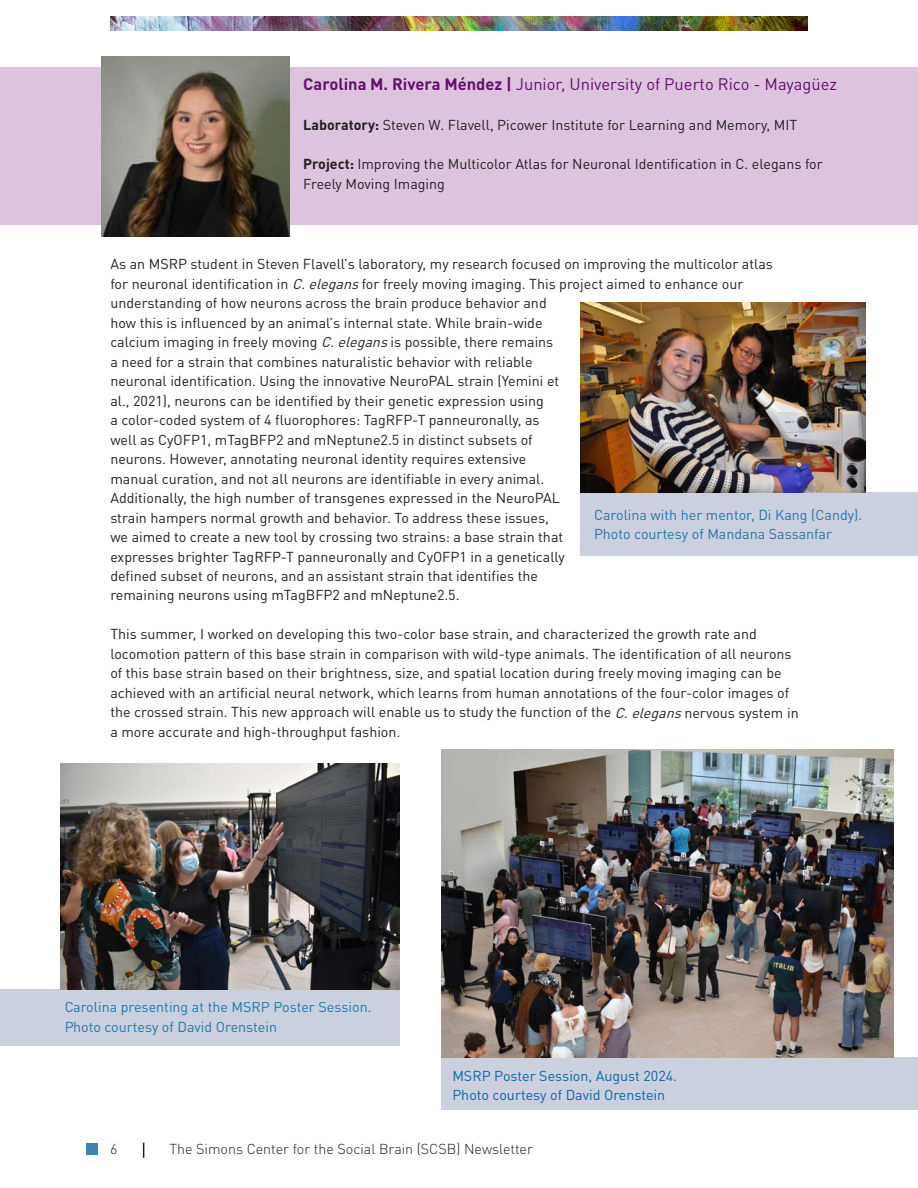
<style>
.page{position:relative;width:918px;height:1188px;background:#fff}
.page>*{position:absolute;margin:0;border:0;box-sizing:border-box;transform-origin:0 0}
.Text{font:16.5px "DIN Pro";color:#64106c}
.Text-2{font:14.25px/19.5px "DIN Pro";color:#231f20}
.Photo_caption{font:14.25px/19.5px "DIN Pro";color:#0c67a1}
.t1{font:300 14.25px "DIN Pro";color:#231f20}
.s1{font-weight:700}
.s2{font-style:italic}
</style>
<div class="page">
<div style="left:86px;top:1143px;width:12px;height:12px;background:#3c85b3"></div>
<svg style="left:143px;top:1143px;width:1px;height:15px"></svg>
<img style="left:110px;top:16px;width:698px;height:14px">
<div style="left:0;top:68px;width:918px;height:157px;background:#ddc4de"></div>
<div style="left:442px;top:1057px;width:476px;height:53px;background:#cad0de"></div>
<img style="left:102px;top:57px;width:188px;height:180px">
<div style="left:0;top:990px;width:399px;height:56px;background:#cad0de"></div>
<img style="left:60px;top:764px;width:339px;height:226px">
<div style="left:580px;top:492px;width:338px;height:64px;background:#cad0de"></div>
<img style="left:580px;top:303px;width:285px;height:189px">
<img style="left:442px;top:750px;width:452px;height:307px">
<p class="Text" style="left:303px;top:72px;width:535px"><span class="s1">Carolina M. Rivera Méndez |</span> Junior, University of Puerto Rico - Mayagüez</p>
<p class="Text-2" style="left:303px;top:114px;width:495px"><span class="s1">Laboratory:</span> Steven W. Flavell, Picower Institute for Learning and Memory, MIT</p>
<p class="Text-2" style="left:303px;top:153px;width:521px"><span class="s1">Project:</span> Improving the Multicolor Atlas for Neuronal Identification in C. elegans for<br>Freely Moving Imaging</p>
<p class="Text-2" style="left:110px;top:253px;width:664px">As an MSRP student in Steven Flavell’s laboratory, my research focused on improving the multicolor atlas for neuronal identification in <span class="s2">C.elegans</span>for freely moving imaging. This project aimed to enhance our understanding of how neurons across the brain produce behavior and<br>how this is influenced by an animal’s internal state. While brain-wide<br>calcium imaging in freely moving <span class="s2">C.elegans</span>is possible, there remains<br>a need for a strain that combines naturalistic behavior with reliable<br>neuronal identification. Using the innovative NeuroPAL strain (Yemini et<br>al., 2021), neurons can be identified by their genetic expression using<br>a color-coded system of 4 fluorophores: TagRFP-T panneuronally, as<br>well as CyOFP1, mTagBFP2 and mNeptune2.5 in distinct subsets of<br>neurons. However, annotating neuronal identity requires extensive<br>manual curation, and not all neurons are identifiable in every animal.<br>Additionally, the high number of transgenes expressed in the NeuroPAL<br>strain hampers normal growth and behavior. To address these issues,<br>we aimed to create a new tool by crossing two strains: a base strain that<br>expresses brighter TagRFP-T panneuronally and CyOFP1 in a genetically<br>defined subset of neurons, and an assistant strain that identifies the<br>remaining neurons using mTagBFP2 and mNeptune2.5.</p>
<p class="Text-2" style="left:110px;top:624px;width:690px">This summer, I worked on developing this two-color base strain, and characterized the growth rate and locomotion pattern of this base strain in comparison with wild-type animals. The identification of all neurons of this base strain based on their brightness, size, and spatial location during freely moving imaging can be achieved with an artificial neural network, which learns from human annotations of the four-color images of the crossed strain. This new approach will enable us to study the function of the <span class="s2">C.elegans</span>nervous system in a more accurate and high-throughput fashion.</p>
<p class="Photo_caption" style="left:594px;top:504px;width:270px">Carolina with her mentor, Di Kang (Candy).<br>Photo courtesy of Mandana Sassanfar</p>
<p class="Photo_caption" style="left:64px;top:996px;width:309px">Carolina presenting at the MSRP Poster Session.<br>Photo courtesy of David Orenstein</p>
<p class="Photo_caption" style="left:452px;top:1065px;width:226px">MSRP Poster Session, August 2024.<br>Photo courtesy of David Orenstein</p>
<p class="t1" style="left:110px;top:1138px;width:9px">6</p>
<p class="t1" style="left:169px;top:1138px;width:365px">The Simons Center for the Social Brain (SCSB) Newsletter</p>
</div>
